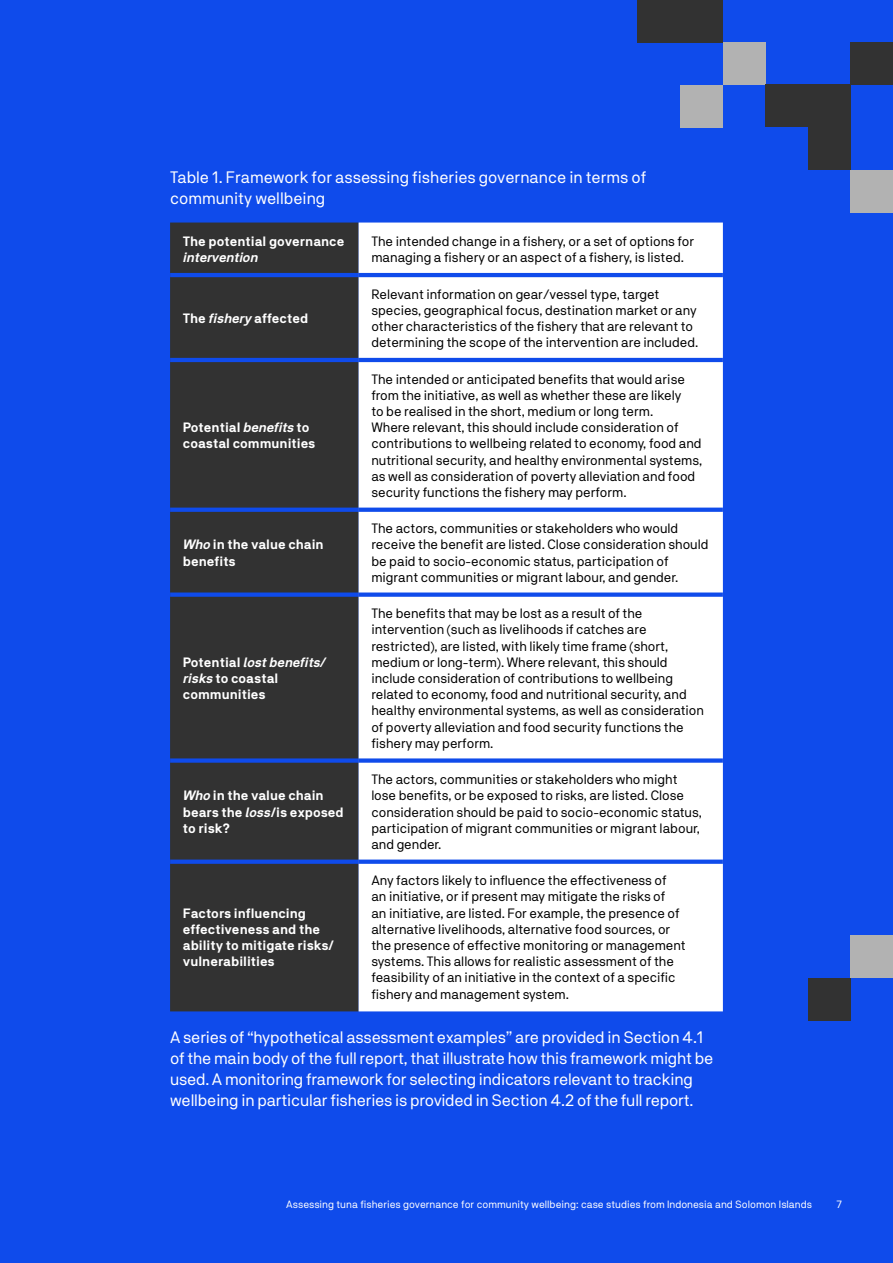
<style>
.page{position:relative;width:893px;height:1263px;background:#0f4beb}
.page>*{position:absolute;margin:0;border:0;box-sizing:border-box;transform-origin:0 0}
.Body_Text{font:16.5px/21px "NB Akademie Std";letter-spacing:-.01em;color:#fff}
.Table_Text{font:13.5px/16.2px "NB Akademie Std";color:#000}
.Table_Text-2{font:700 13.5px/16.2px "NB Akademie Std";color:#fff}
.t1{font:10.5px "NB Akademie Std";color:#fff}
.s1{font-style:italic}
</style>
<div class="page">
<div style="left:170px;top:223px;width:189px;height:788px;background:#323232"></div>
<div style="left:359px;top:223px;width:364px;height:788px;background:#fff"></div>
<hr style="left:170px;top:273px;width:189px;height:4px;background:#0f4beb">
<hr style="left:359px;top:273px;width:364px;height:4px;background:#0f4beb">
<hr style="left:170px;top:358px;width:189px;height:4px;background:#0f4beb">
<svg style="left:170px;top:508px;width:189px;height:4px"></svg>
<div style="left:170px;top:592px;width:189px;height:5px;background:#0f4beb"></div>
<hr style="left:359px;top:358px;width:364px;height:4px;background:#0f4beb">
<svg style="left:359px;top:508px;width:364px;height:4px"></svg>
<div style="left:359px;top:592px;width:364px;height:5px;background:#0f4beb"></div>
<div style="left:170px;top:758px;width:189px;height:5px;background:#0f4beb"></div>
<div style="left:359px;top:758px;width:364px;height:5px;background:#0f4beb"></div>
<div style="left:170px;top:859px;width:189px;height:5px;background:#0f4beb"></div>
<div style="left:359px;top:859px;width:364px;height:5px;background:#0f4beb"></div>
<div style="left:638px;top:0;width:85px;height:43px;background:#323232"></div>
<div style="left:850px;top:43px;width:43px;height:42px;background:#323232"></div>
<div style="left:808px;top:978px;width:42px;height:42px;background:#323232"></div>
<div style="left:850px;top:935px;width:43px;height:43px;background:#b2b2b2"></div>
<div style="left:850px;top:170px;width:43px;height:43px;background:#b2b2b2"></div>
<div style="left:723px;top:43px;width:42px;height:42px;background:#b2b2b2"></div>
<div style="left:680px;top:85px;width:43px;height:43px;background:#b2b2b2"></div>
<div style="left:808px;top:128px;width:42px;height:42px;background:#323232"></div>
<div style="left:765px;top:85px;width:85px;height:42px;background:#323232"></div>
<p class="Body_Text" style="left:170px;top:167px;width:478px">Table 1. Framework for assessing fisheries governance in terms of community wellbeing</p>
<p class="Table_Text-2" style="left:183px;top:233px;width:163px">The potential governance <span class="s1">intervention</span></p>
<p class="Table_Text" style="left:371px;top:233px;width:324px">The intended change in a fishery, or a set of options for managing a fishery or an aspect of a fishery, is listed.</p>
<p class="Table_Text-2" style="left:183px;top:310px;width:127px">The <span class="s1">fishery</span> affected</p>
<p class="Table_Text-2" style="left:183px;top:419px;width:134px">Potential <span class="s1">benefits</span> to coastal communities</p>
<p class="Table_Text-2" style="left:183px;top:537px;width:142px"><span class="s1">Who</span> in the value chain benefits</p>
<p class="Table_Text-2" style="left:183px;top:654px;width:144px">Potential <span class="s1">lost benefits/ risks</span> to coastal communities</p>
<p class="Table_Text-2" style="left:183px;top:787px;width:162px"><span class="s1">Who</span> in the value chain bears the <span class="s1">loss</span>/is exposed to risk?</p>
<p class="Table_Text-2" style="left:183px;top:905px;width:153px">Factors influencing effectiveness and the ability to mitigate risks/ vulnerabilities</p>
<p class="Table_Text" style="left:371px;top:286px;width:328px">Relevant information on gear/vessel type, target species, geographical focus, destination market or any other characteristics of the fishery that are relevant to determining the scope of the intervention are included.</p>
<p class="Table_Text" style="left:371px;top:371px;width:332px">The intended or anticipated benefits that would arise from the initiative, as well as whether these are likely<br>to be realised in the short, medium or long term.<br>Where relevant, this should include consideration of contributions to wellbeing related to economy, food and nutritional security, and healthy environmental systems, as well as consideration of poverty alleviation and food security functions the fishery may perform.</p>
<p class="Table_Text" style="left:371px;top:520px;width:339px">The actors, communities or stakeholders who would receive the benefit are listed. Close consideration should be paid to socio-economic status, participation of migrant communities or migrant labour, and gender.</p>
<p class="Table_Text" style="left:371px;top:605px;width:334px">The benefits that may be lost as a result of the intervention (such as livelihoods if catches are restricted), are listed, with likely time frame (short, medium or long-term). Where relevant, this should include consideration of contributions to wellbeing related to economy, food and nutritional security, and healthy environmental systems, as well as consideration of poverty alleviation and food security functions the fishery may perform.</p>
<p class="Table_Text" style="left:371px;top:771px;width:332px">The actors, communities or stakeholders who might lose benefits, or be exposed to risks, are listed. Close consideration should be paid to socio-economic status, participation of migrant communities or migrant labour, and gender.</p>
<p class="Table_Text" style="left:371px;top:872px;width:316px">Any factors likely to influence the effectiveness of<br>an initiative, or if present may mitigate the risks of<br>an initiative, are listed. For example, the presence of alternative livelihoods, alternative food sources, or the presence of effective monitoring or management systems. This allows for realistic assessment of the feasibility of an initiative in the context of a specific fishery and management system.</p>
<p class="Body_Text" style="left:170px;top:1026px;width:545px">A series of “hypothetical assessment examples” are provided in Section 4.1 of the main body of the full report, that illustrate how this framework might be used. A monitoring framework for selecting indicators relevant to tracking wellbeing in particular fisheries is provided in Section 4.2 of the full report.</p>
<p class="t1" style="left:286px;top:1198px;width:527px">Assessing tuna fisheries governance for community wellbeing: case studies from Indonesia and Solomon Islands</p>
<p class="t1" style="left:836px;top:1198px;width:7px">7</p>
</div>
